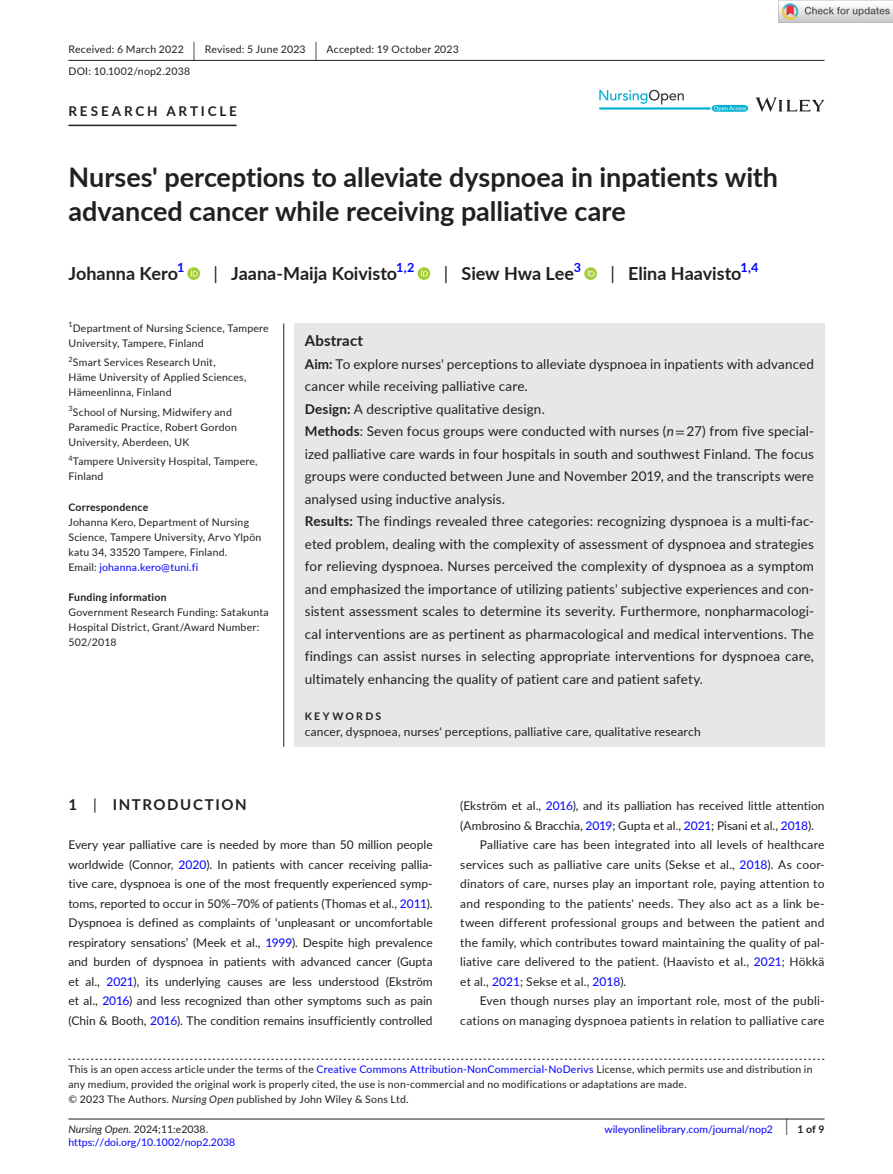
<style>
.page{position:relative;width:893px;height:1174px;background:#fff}
.page>*{position:absolute;margin:0;border:0;box-sizing:border-box;transform-origin:0 0}
.t1{font:700 27px/34.5px "Lato";letter-spacing:-.005em;color:#231f20}
.t2{font:700 18px "Lato";color:#231f20}
.t3{font:700 15px "Lato";letter-spacing:.1em;color:#231f20}
.t4{font:700 15px "Lato";letter-spacing:.015em;color:#231f20}
.t5{font:13.5px/22.5px "Lato";letter-spacing:.01em;color:#231f20}
.t6{font:700 13.5px "Lato";letter-spacing:.21em;color:#231f20}
.t7{font:700 12.6px "Lato";color:#00f}
.t8{font:12px/19.5px "Lato";letter-spacing:.015em;color:#231f20;text-align:justify}
.t9{font:12px "Lato";letter-spacing:-.005em;color:#231f20}
.t10{font:10.5px/15px "Lato";letter-spacing:.02em;color:#231f20}
.t11{font:10.5px "Lato";color:#00f}
.t12{font:700 10.5px "Lato";letter-spacing:.02em;color:#231f20}
.t13{font:10.5px "Lato";color:#231f20}
.t14{font:700 10.5px "Lato";letter-spacing:.22em;color:#231f20}
.t15{font:7.35px "Lato";color:#231f20}
.s1{font-size:19.65px}
.s2{font-weight:400}
.s3{color:#00f}
.s4{font-weight:700}
.s5{font-style:italic}
.s6{font-family:"STIX"}
.s7{font-weight:400;font-size:17.4px}
</style>
<div class="page">
<hr style="left:68px;top:1118px;width:756px;height:1px;background:#231f20">
<svg style="left:756px;top:97px;width:68px;height:15px"></svg>
<svg style="left:599px;top:90px;width:149px;height:22px"></svg>
<hr style="left:68px;top:60px;width:756px;height:1px;background:#231f20">
<hr style="left:68px;top:125px;width:169px;height:1px;background:#231f20">
<svg style="left:187px;top:267px;width:13px;height:13px"></svg>
<svg style="left:191px;top:269px;width:7px;height:7px"></svg>
<svg style="left:418px;top:267px;width:12px;height:13px"></svg>
<svg style="left:421px;top:269px;width:7px;height:7px"></svg>
<svg style="left:584px;top:267px;width:13px;height:13px"></svg>
<svg style="left:588px;top:269px;width:7px;height:7px"></svg>
<svg style="left:68px;top:1058px;width:756px;height:1px"></svg>
<div style="left:294px;top:323px;width:530px;height:423px;background:#e6e7e9"></div>
<hr style="left:283px;top:323px;width:1px;height:423px;background:#231f20">
<img style="left:779px;top:0;width:114px;height:23px">
<p class="t10" style="left:68px;top:38px;width:392px;line-height:21.8px">Received: 6 March 2022 <span class="s1">|</span> Revised: 5 June 2023 <span class="s1">|</span> Accepted: 19 October 2023<br>DOI: 10.1002/nop2.2038</p>
<p class="t6" style="left:68px;top:101px;width:170px">RESEARCH ARTICLE</p>
<h1 class="t1" style="left:68px;top:159px;width:711px">Nurses' perceptions to alleviate dyspnoea in inpatients with advanced cancer while receiving palliative care</h1>
<h2 class="t2" style="left:68px;top:260px;width:111px">Johanna Kero</h2>
<p class="t7" style="left:177px;top:258px;width:9px">1</p>
<h2 class="t2" style="left:214px;top:260px;width:185px"><span class="s2">|</span> Jaana-Maija Koivisto</h2>
<p class="t7" style="left:396px;top:258px;width:20px">1,2</p>
<h2 class="t2" style="left:444px;top:260px;width:132px"><span class="s2">|</span> Siew Hwa Lee</h2>
<p class="t7" style="left:574px;top:258px;width:9px">3</p>
<h2 class="t2" style="left:610px;top:260px;width:133px"><span class="s2">|</span> Elina Haavisto</h2>
<p class="t7" style="left:741px;top:258px;width:19px">1,4</p>
<p class="t15" style="left:68px;top:319px;width:6px">1</p>
<p class="t10" style="left:68px;top:320px;width:202px;text-indent:4px">Department of Nursing Science, Tampere<br>University, Tampere, Finland</p>
<p class="t15" style="left:68px;top:354px;width:6px">2</p>
<p class="t10" style="left:68px;top:355px;width:179px;text-indent:4px">Smart Services Research Unit,<br>Häme University of Applied Sciences,<br>Hämeenlinna, Finland</p>
<p class="t10" style="left:68px;top:404px;width:170px"><sup>3</sup>School of Nursing, Midwifery and<br>Paramedic Practice, Robert Gordon<br>University, Aberdeen, UK</p>
<p class="t10" style="left:68px;top:454px;width:191px"><sup>4</sup>Tampere University Hospital, Tampere,<br>Finland</p>
<p class="t12" style="left:68px;top:499px;width:81px">Correspondence</p>
<p class="t10" style="left:68px;top:514px;width:194px">Johanna Kero, Department of Nursing Science, Tampere University, Arvo Ylpön katu 34, 33520 Tampere, Finland.<br>Email: <span class="s3">johanna.kero@tuni.fi</span></p>
<p class="t12" style="left:68px;top:589px;width:100px">Funding information</p>
<p class="t10" style="left:68px;top:604px;width:202px">Government Research Funding: Satakunta<br>Hospital District, Grant/Award Number:<br>502/2018</p>
<p class="t4" style="left:305px;top:329px;width:60px">Abstract</p>
<p class="t5" style="left:305px;top:352px;width:511px"><span class="s4">Aim:</span> To explore nurses' perceptions to alleviate dyspnoea in inpatients with advanced cancer while receiving palliative care.<br><span class="s4">Design:</span> A descriptive qualitative design.<br><span class="s4">Methods</span>: Seven focus groups were conducted with nurses (<span class="s5">n</span><span class="s6">=</span> 27) from five special&shy;ized palliative care wards in four hospitals in south and southwest Finland. The focus groups were conducted between June and November 2019, and the transcripts were analysed using inductive analysis.<br><span class="s4">Results:</span> The findings revealed three categories: recognizing dyspnoea is a multi-fac&shy;eted problem, dealing with the complexity of assessment of dyspnoea and strategies for relieving dyspnoea. Nurses perceived the complexity of dyspnoea as a symptom and emphasized the importance of utilizing patients' subjective experiences and con&shy;sistent assessment scales to determine its severity. Furthermore, nonpharmacologi&shy;cal interventions are as pertinent as pharmacological and medical interventions. The findings can assist nurses in selecting appropriate interventions for dyspnoea care, ultimately enhancing the quality of patient care and patient safety.</p>
<p class="t14" style="left:305px;top:708px;width:78px">KEYWORDS</p>
<p class="t8" style="left:305px;top:721px;width:397px">cancer, dyspnoea, nurses' perceptions, palliative care, qualitative research</p>
<p class="t3" style="left:68px;top:794px;width:180px">1 <span class="s2">|</span> INTRODUCTION</p>
<p class="t8" style="left:68px;top:834px;width:366px">Every year palliative care is needed by more than 50 million people worldwide (Connor, <span class="s3">2020</span>). In patients with cancer receiving pallia&shy;tive care, dyspnoea is one of the most frequently experienced symp&shy;toms, reported to occur in 50%–70% of patients (Thomas et al., <span class="s3">2011</span>).<br>Dyspnoea is defined as complaints of ‘unpleasant or uncomfortable respiratory sensations’ (Meek et al., <span class="s3">1999</span>). Despite high prevalence and burden of dyspnoea in patients with advanced cancer (Gupta et al., <span class="s3">2021</span>), its underlying causes are less understood (Ekström et al., <span class="s3">2016</span>) and less recognized than other symptoms such as pain (Chin &amp; Booth, <span class="s3">2016</span>). The condition remains insufficiently controlled</p>
<p class="t8" style="left:460px;top:795px;width:366px">(Ekström et al., <span class="s3">2016</span>), and its palliation has received little attention</p>
<p class="t9" style="left:460px;top:817px;width:355px">(Ambrosino &amp; Bracchia, <span class="s3">2019</span>; Gupta et al., <span class="s3">2021</span>; Pisani et al., <span class="s3">2018</span>).</p>
<p class="t8" style="left:480px;top:834px;width:346px">Palliative care has been integrated into all levels of healthcare</p>
<p class="t8" style="left:460px;top:854px;width:366px">services such as palliative care units (Sekse et al., <span class="s3">2018</span>). As coor-</p>
<p class="t8" style="left:460px;top:873px;width:366px">dinators of care, nurses play an important role, paying attention to</p>
<p class="t8" style="left:460px;top:893px;width:366px">and responding to the patients' needs. They also act as a link be-</p>
<p class="t8" style="left:460px;top:912px;width:366px">tween different professional groups and between the patient and</p>
<p class="t8" style="left:460px;top:932px;width:366px">the family, which contributes toward maintaining the quality of pal-</p>
<p class="t8" style="left:460px;top:951px;width:366px">liative care delivered to the patient. (Haavisto et al., <span class="s3">2021</span>; Hökkä</p>
<p class="t8" style="left:460px;top:971px;width:168px">et al., <span class="s3">2021</span>; Sekse et al., <span class="s3">2018</span>).</p>
<p class="t8" style="left:480px;top:990px;width:346px">Even though nurses play an important role, most of the publi-</p>
<p class="t8" style="left:460px;top:1010px;width:366px">cations on managing dyspnoea patients in relation to palliative care</p>
<p class="t10" style="left:68px;top:1061px;width:746px">This is an open access article under the terms of the <span class="s3">Creative Commons Attribution-NonCommercial-NoDerivs</span> License, which permits use and distribution in any medium, provided the original work is properly cited, the use is non-commercial and no modifications or adaptations are made.<br>© 2023 The Authors. <span class="s5">Nursing Open</span> published by John Wiley &amp; Sons Ltd.</p>
<p class="t13" style="left:68px;top:1121px;width:141px"><span class="s5">Nursing Open.</span> 2024;11:e2038.</p>
<p class="t12" style="left:786px;top:1121px;width:40px"><span class="s7">|</span> 1 of 9</p>
<p class="t11" style="left:68px;top:1135px;width:168px">https://doi.org/10.1002/nop2.2038</p>
<p class="t11" style="left:604px;top:1121px;width:170px">wileyonlinelibrary.com/journal/nop2</p>
</div>
